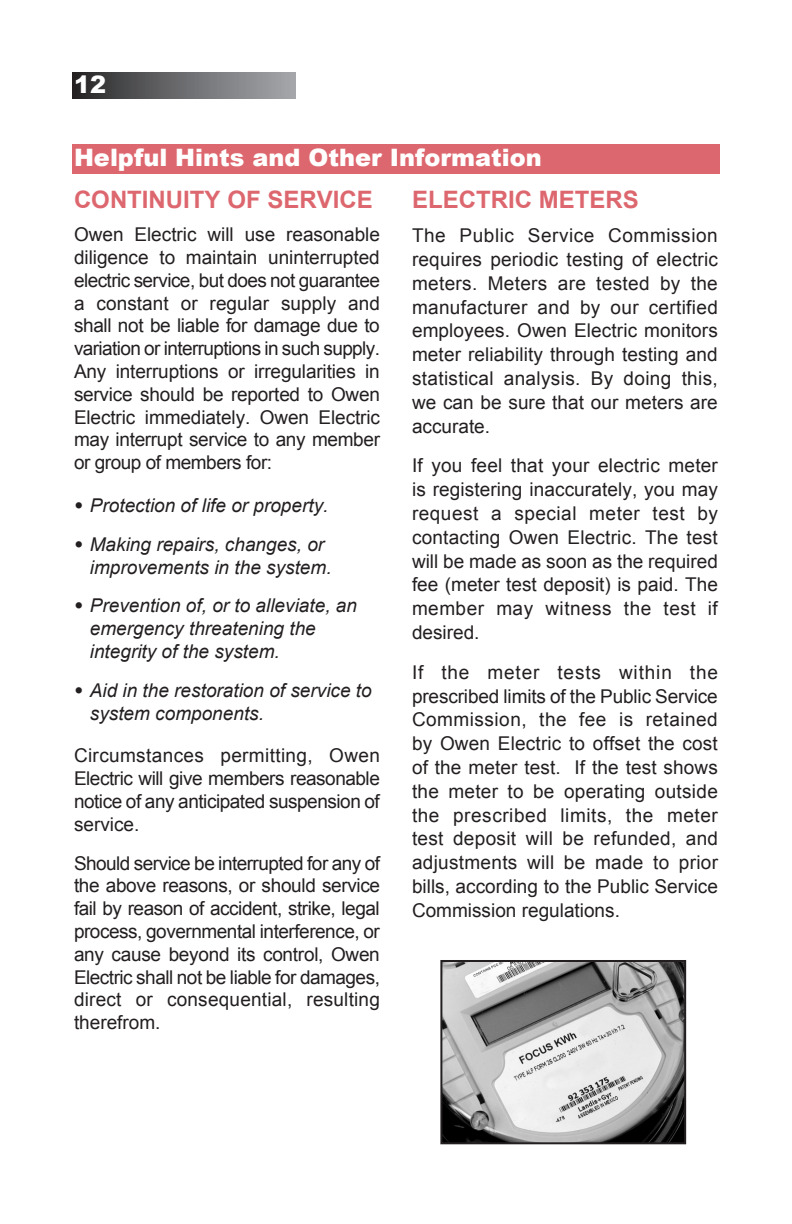
<style>
.page{position:relative;width:792px;height:1224px;background:#fff}
.page>*{position:absolute;margin:0;border:0;box-sizing:border-box;transform-origin:0 0}
.t1{font:900 24px "Arial";color:#fff}
.t2{font:700 24px "Arial";color:#dd676e}
.New_Style_Sheet{font:19px/23.8px "Arial";color:#231f20;text-align:justify}
.t3{font:italic 19px/22.8px "Arial";color:#231f20}
.New_Style_Sheet-2{font:19px/22.8px "Arial";letter-spacing:-.025em;color:#231f20}
.s1{font-weight:900;font-style:normal}
</style>
<div class="page">
<img style="left:443px;top:963px;width:240px;height:178px">
<div style="left:440px;top:960px;width:246px;height:184px;border:2px solid #231f20"></div>
<div style="left:72px;top:144px;width:648px;height:30px;background:#dd676e"></div>
<div style="left:72px;top:72px;width:224px;height:27px;background:linear-gradient(to right,#292829,#a8abaf)"></div>
<p class="t1" style="left:74px;top:67px;width:34px">12</p>
<p class="t1" style="left:74px;top:140px;width:469px">Helpful Hints and Other Information</p>
<p class="t2" style="left:74px;top:184px;width:300px">CONTINUITY OF SERVICE</p>
<p class="New_Style_Sheet" style="left:74px;top:223px;width:308px">Owen Electric will use reasonable</p>
<p class="New_Style_Sheet" style="left:74px;top:246px;width:308px;line-height:22.8px;text-align:left">diligence to maintain uninterrupted electric service, but does not guarantee a constant or regular supply and shall not be liable for damage due to variation or interruptions in such supply.<br>Any interruptions or irregularities in service should be reported to Owen Electric immediately. Owen Electric may interrupt service to any member or group of members for:</p>
<p class="t3" style="left:74px;top:494px;width:256px"><span class="s1">•</span> Protection of life or property.</p>
<p class="t3" style="left:90px;top:533px;width:243px;text-indent:-16px"><span class="s1">•</span> Making repairs, changes, or improvements in the system.</p>
<p class="t3" style="left:90px;top:595px;width:269px;text-indent:-16px"><span class="s1">•</span> Prevention of, or to alleviate, an emergency threatening the integrity of the system.</p>
<p class="t3" style="left:90px;top:679px;width:283px;text-indent:-16px"><span class="s1">•</span> Aid in the restoration of service to system components.</p>
<p class="New_Style_Sheet-2" style="left:74px;top:745px;width:307px">Circumstances permitting, Owen<br>Electric will give members reasonable</p>
<p class="New_Style_Sheet-2" style="left:74px;top:790px;width:307px">notice of any anticipated suspension of service.</p>
<p class="New_Style_Sheet" style="left:74px;top:852px;width:308px;line-height:22.8px">Should service be interrupted for any of the above reasons, or should service fail by reason of accident, strike, legal process, governmental interference, or any cause beyond its control, Owen Electric shall not be liable for damages, direct or consequential, resulting therefrom.</p>
<p class="t2" style="left:412px;top:184px;width:228px">ELECTRIC METERS</p>
<p class="New_Style_Sheet" style="left:412px;top:224px;width:308px">The Public Service Commission requires periodic testing of electric meters. Meters are tested by the manufacturer and by our certified employees. Owen Electric monitors meter reliability through testing and statistical analysis. By doing this, we can be sure that our meters are accurate.</p>
<p class="New_Style_Sheet" style="left:412px;top:454px;width:308px">If you feel that your electric meter is registering inaccurately, you may request a special meter test by contacting Owen Electric. The test will be made as soon as the required fee (meter test deposit) is paid. The member may witness the test if</p>
<p class="New_Style_Sheet" style="left:412px;top:621px;width:66px">desired.</p>
<p class="New_Style_Sheet" style="left:412px;top:660px;width:308px">If the meter tests within the prescribed limits of the Public Service Commission, the fee is retained by Owen Electric to offset the cost of the meter test. If the test shows the meter to be operating outside the prescribed limits, the meter test deposit will be refunded, and adjustments will be made to prior bills, according to the Public Service Commission regulations.</p>
</div>
